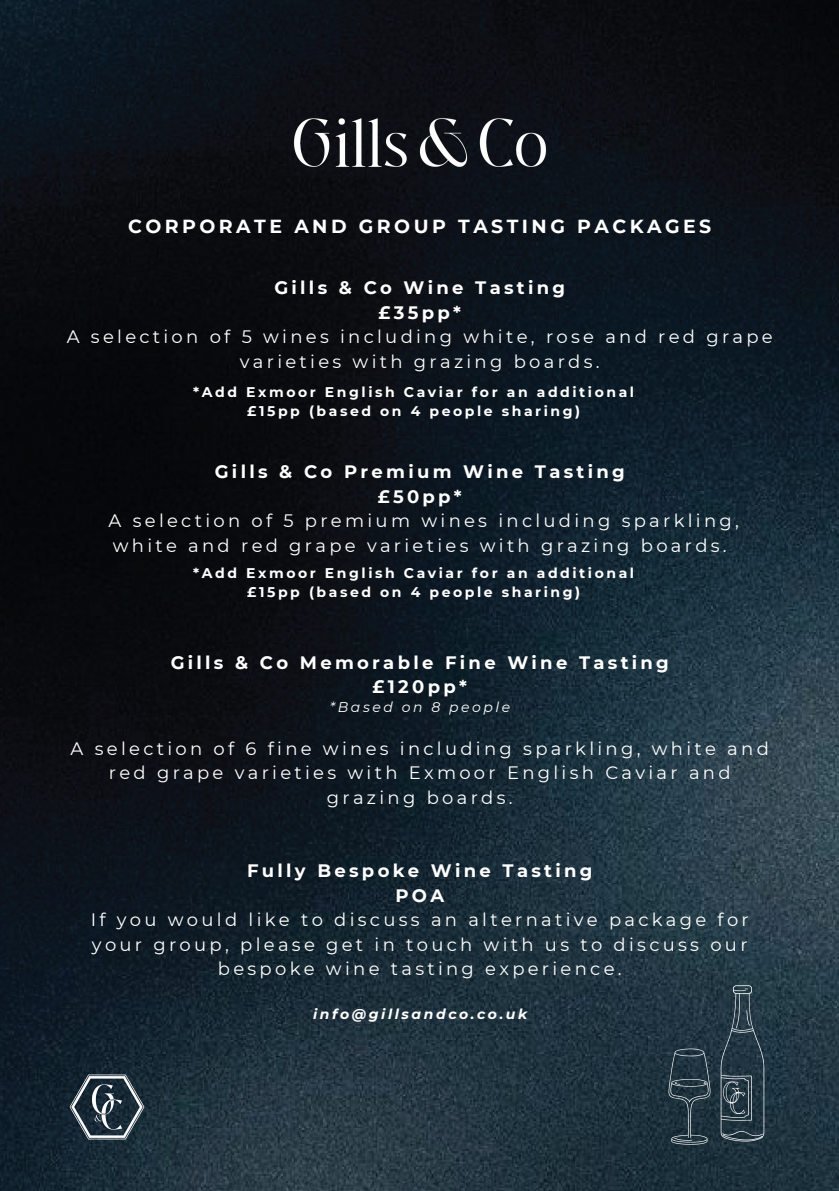
<style>
.page{position:relative;width:839px;height:1191px;background:#fff}
.page>*{position:absolute;margin:0;border:0;box-sizing:border-box;transform-origin:0 0}
.t1{font:700 19px "Montserrat";letter-spacing:.185em;color:#fff}
.t2{font:18px/24.6px "Montserrat";letter-spacing:.185em;color:#fff;text-align:center}
.t3{font:700 18px/24.6px "Montserrat";letter-spacing:.185em;color:#fff;text-align:center}
.t4{font:700 14px/18.6px "Montserrat";letter-spacing:.185em;color:#fff;text-align:center}
.t5{font:italic 700 14px "Montserrat";letter-spacing:.185em;color:#fff}
.t6{font:italic 14px "Montserrat";letter-spacing:.185em;color:#fff}
.s1{font-weight:700}
</style>
<div class="page">
<img style="left:0;top:0;width:838px;height:1191px">
<img style="left:656px;top:978px;width:172px;height:172px">
<img style="left:636px;top:1044px;width:106px;height:106px">
<img style="left:63px;top:1063px;width:87px;height:87px">
<img style="left:207px;top:110px;width:429px;height:69px">
<h2 class="t1" style="left:128px;top:215px;width:584px">CORPORATE AND GROUP TASTING PACKAGES</h2>
<h2 class="t2" style="left:67px;top:275px;width:707px"><span class="s1">Gills &amp; Co Wine Tasting<br>£35pp*<br></span>A selection of 5 wines including white, rose and red grape varieties with grazing boards.</h2>
<p class="t4" style="left:193px;top:383px;width:442px">*Add Exmoor English Caviar for an additional £15pp (based on 4 people sharing)</p>
<h2 class="t2" style="left:109px;top:460px;width:632px"><span class="s1">Gills &amp; Co Premium Wine Tasting<br>£50pp*<br></span>A selection of 5 premium wines including sparkling, white and red grape varieties with grazing boards.</h2>
<p class="t4" style="left:193px;top:564px;width:442px">*Add Exmoor English Caviar for an additional £15pp (based on 4 people sharing)</p>
<h2 class="t3" style="left:171px;top:650px;width:499px">Gills &amp; Co Memorable Fine Wine Tasting £120pp*</h2>
<h2 class="t6" style="left:330px;top:698px;width:182px">*Based on 8 people</h2>
<p class="t2" style="left:71px;top:736px;width:699px">A selection of 6 fine wines including sparkling, white and red grape varieties with Exmoor English Caviar and grazing boards.</p>
<p class="t2" style="left:91px;top:859px;width:659px"><span class="s1">Fully Bespoke Wine Tasting<br>POA<br></span>If you would like to discuss an alternative package for your group, please get in touch with us to discuss our bespoke wine tasting experience.</p>
<p class="t5" style="left:313px;top:1005px;width:215px">info@gillsandco.co.uk</p>
</div>
